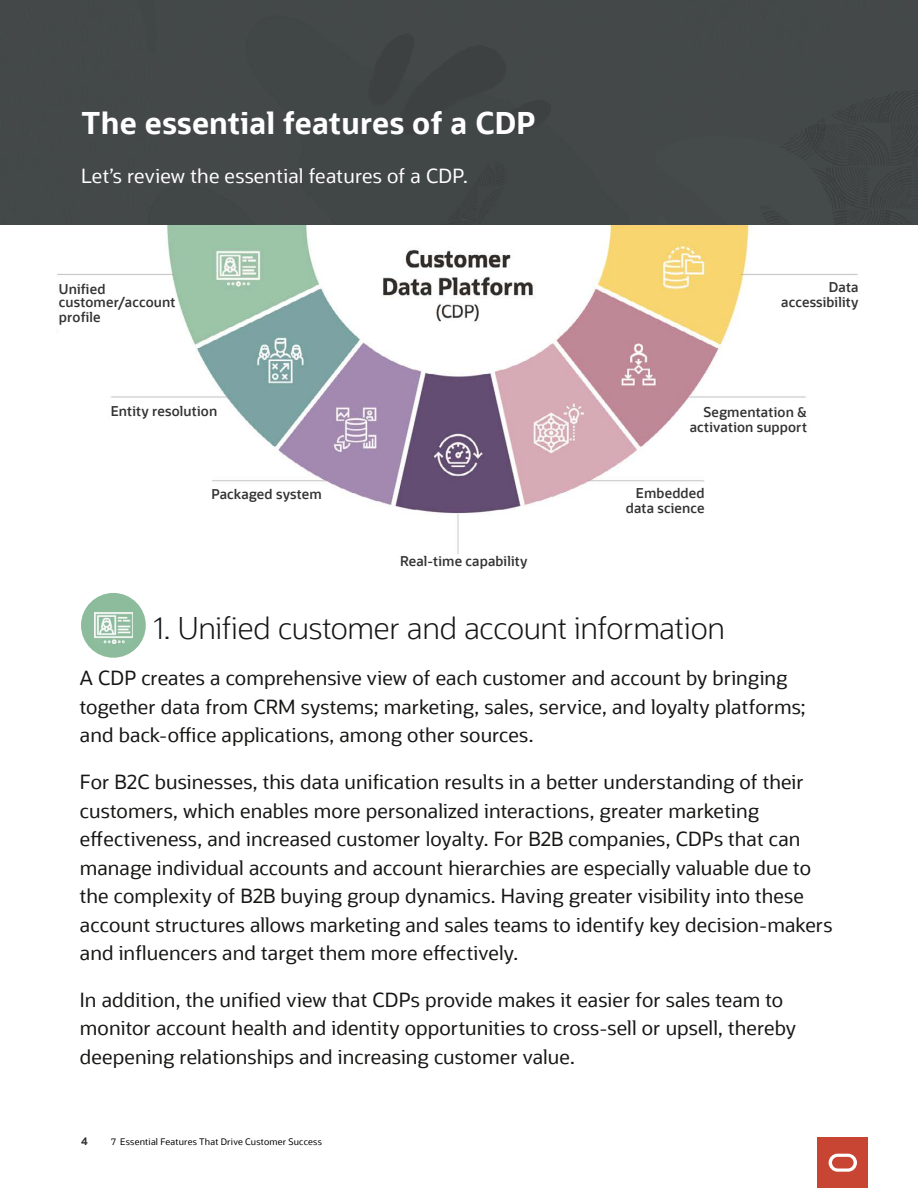
<style>
.page{position:relative;width:918px;height:1188px;background:#fff}
.page>*{position:absolute;margin:0;border:0;box-sizing:border-box;transform-origin:0 0}
.t1{font:300 30px "Oracle Sans";letter-spacing:-.01em;color:#171615}
.t2{font:700 30px "Oracle Sans";letter-spacing:.01em;color:#fff}
.t3{font:19.5px/28.5px "Oracle Sans";letter-spacing:.005em;color:#171615}
.t4{font:19.5px "Oracle Sans";letter-spacing:.01em;color:#fff}
.t5{font:600 13.5px/15px "Oracle Sans";letter-spacing:.01em;color:#333;text-align:right}
.t6{font:700 10.5px "Oracle Sans";color:#333}
.t7{font:9px "Oracle Sans";letter-spacing:.025em;color:#000}
</style>
<div class="page">
<img style="left:57px;top:225px;width:801px;height:371px">
<div style="left:0;top:0;width:918px;height:225px;background:#444949"></div>
<div style="left:81px;top:593px;width:65px;height:65px;background:#8dbc9d;border-radius:50%"></div>
<img style="left:94px;top:612px;width:39px;height:31px">
<div style="left:606px;top:488px;width:99px;height:63px;background:#fff"></div>
<div style="left:682px;top:407px;width:125px;height:39px;background:#fff"></div>
<div style="left:749px;top:282px;width:110px;height:39px;background:#fff"></div>
<div style="left:361px;top:556px;width:167px;height:39px;background:#fff"></div>
<div style="left:211px;top:489px;width:129px;height:65px;background:#fff"></div>
<div style="left:111px;top:406px;width:115px;height:17px;background:#fff"></div>
<div style="left:59px;top:284px;width:114px;height:64px;background:#fff"></div>
<div style="left:59px;top:297px;width:117px;height:48px;background:#fff"></div>
<div style="left:818px;top:1137px;width:50px;height:51px;background:#c84534"></div>
<svg style="left:829px;top:1154px;width:28px;height:18px"></svg>
<h1 class="t2" style="left:81px;top:104px;width:456px">The essential features of a CDP</h1>
<p class="t4" style="left:81px;top:164px;width:388px">Let’s review the essential features of a CDP.</p>
<p class="t5" style="left:59px;top:282px;width:118px;line-height:13.6px;text-align:left">Unified customer/account</p>
<p class="t5" style="left:59px;top:310px;width:43px">profile</p>
<p class="t5" style="left:111px;top:403px;width:108px">Entity resolution</p>
<p class="t5" style="left:211px;top:487px;width:112px">Packaged system</p>
<p class="t5" style="left:400px;top:554px;width:129px">Real-time capability</p>
<p class="t5" style="left:781px;top:280px;width:79px">Data accessibility</p>
<p class="t5" style="left:690px;top:404px;width:119px">Segmentation &amp; activation support</p>
<p class="t5" style="left:626px;top:485px;width:80px">Embedded data science</p>
<h1 class="t1" style="left:153px;top:610px;width:573px">1. Unified customer and account information</h1>
<p class="t3" style="left:80px;top:664px;width:727px">A CDP creates a comprehensive view of each customer and account by bringing together data from CRM systems; marketing, sales, service, and loyalty platforms; and back-office applications, among other sources.</p>
<p class="t3" style="left:80px;top:768px;width:754px">For B2C businesses, this data unification results in a better understanding of their customers, which enables more personalized interactions, greater marketing effectiveness, and increased customer loyalty. For B2B companies, CDPs that can manage individual accounts and account hierarchies are especially valuable due to the complexity of B2B buying group dynamics. Having greater visibility into these account structures allows marketing and sales teams to identify key decision-makers and influencers and target them more effectively.</p>
<p class="t3" style="left:80px;top:985px;width:718px">In addition, the unified view that CDPs provide makes it easier for sales team to monitor account health and identity opportunities to cross-sell or upsell, thereby deepening relationships and increasing customer value.</p>
<p class="t6" style="left:81px;top:1135px;width:8px">4</p>
<p class="t7" style="left:111px;top:1137px;width:212px">7 Essential Features That Drive Customer Success</p>
</div>
